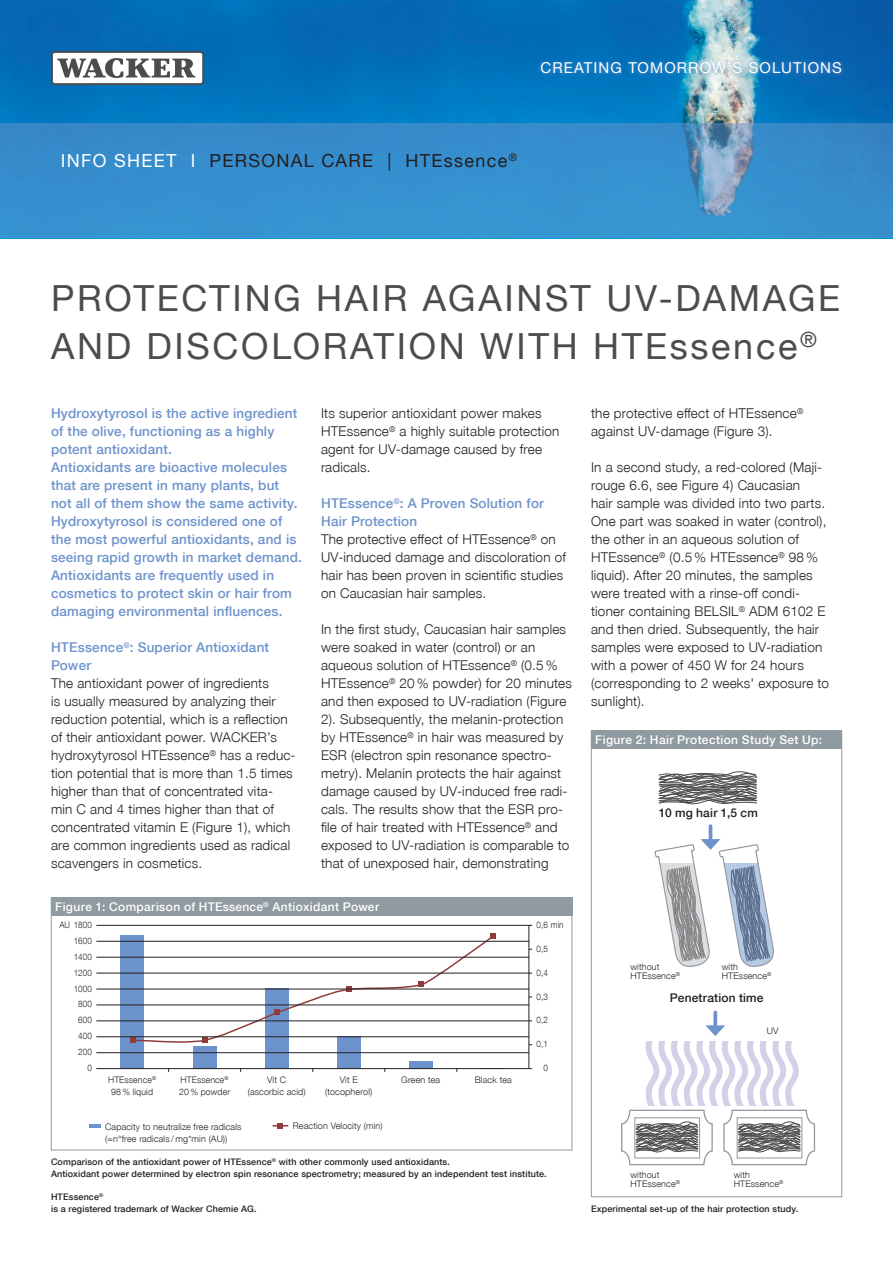
<style>
.page{position:relative;width:893px;height:1263px;background:#fff}
.page>*{position:absolute;margin:0;border:0;box-sizing:border-box;transform-origin:0 0}
.t1{font:36px/48px "Neue Helveticafor WACKER 55";letter-spacing:.075em;color:#4b4c4d}
.t2{font:18px "Neue Helveticafor WACKER 55";letter-spacing:.075em;color:#231f20}
.t3{font:15px "Neue Helveticafor WACKER 55";letter-spacing:.075em;color:#fff}
.t4{font:13.5px/18px "Neue Helveticafor WACKER 45";letter-spacing:.015em;color:#231f20}
.t5{font:13.5px/18px "Neue Helveticafor WACKER 65";letter-spacing:.015em;color:#6d93cc}
.t6{font:12px "Neue Helveticafor WACKER 65";letter-spacing:.03em;color:#fff}
.t7{font:12px "Neue Helveticafor WACKER 65";letter-spacing:.015em;color:#231f20}
.t8{font:9px/12px "Neue Helveticafor WACKER 65";letter-spacing:.015em;color:#231f20}
.t9{font:9px/12px "Neue Helveticafor WACKER 45";letter-spacing:.015em;color:#231f20}
.t10{font:9px/15.9px "Neue Helveticafor WACKER 45";letter-spacing:.015em;color:#231f20;text-align:right;scale:.9 1}
.s1{color:#fff}
</style>
<div class="page">
<img style="left:0;top:0;width:343px;height:123px">
<img style="left:343px;top:0;width:550px;height:123px">
<div style="left:0;top:123px;width:893px;height:115px;background:#3690ce"></div>
<div style="left:537px;top:58px;width:309px;height:20px;background:#6d93cc;opacity:.75"></div>
<svg style="left:51px;top:51px;width:153px;height:34px"></svg>
<div style="left:53px;top:53px;width:149px;height:30px;background:#fff;border-radius:2px"></div>
<svg style="left:57px;top:58px;width:138px;height:20px"></svg>
<div style="left:591px;top:731px;width:251px;height:18px;background:#909aa1"></div>
<svg style="left:658px;top:771px;width:99px;height:34px"></svg>
<hr style="left:709px;top:826px;width:3px;height:16px;background:#6d93cc">
<svg style="left:713px;top:1012px;width:4px;height:13px"></svg>
<svg style="left:655px;top:839px;width:119px;height:128px"></svg>
<svg style="left:621px;top:1025px;width:195px;height:141px"></svg>
<div style="left:51px;top:897px;width:521px;height:18px;background:#909aa1"></div>
<svg style="left:273px;top:1123px;width:15px;height:5px"></svg>
<div style="left:120px;top:935px;width:24px;height:133px;background:#6d93cc"></div>
<div style="left:193px;top:1046px;width:24px;height:22px;background:#6d93cc"></div>
<hr style="left:90px;top:1124px;width:11px;height:4px;background:#6d93cc">
<div style="left:265px;top:988px;width:24px;height:80px;background:#6d93cc"></div>
<div style="left:337px;top:1036px;width:24px;height:32px;background:#6d93cc"></div>
<div style="left:409px;top:1061px;width:24px;height:7px;background:#6d93cc"></div>
<svg style="left:130px;top:933px;width:366px;height:110px"></svg>
<hr style="left:96px;top:1068px;width:433px;height:1px;background:#231f20">
<hr style="left:96px;top:925px;width:433px;height:1px;background:#231f20">
<hr style="left:96px;top:941px;width:433px;height:1px;background:#231f20">
<hr style="left:96px;top:973px;width:433px;height:1px;background:#231f20">
<hr style="left:96px;top:957px;width:433px;height:1px;background:#231f20">
<hr style="left:96px;top:1005px;width:433px;height:1px;background:#231f20">
<hr style="left:96px;top:1036px;width:433px;height:1px;background:#231f20">
<hr style="left:96px;top:989px;width:433px;height:1px;background:#231f20">
<hr style="left:96px;top:1020px;width:433px;height:1px;background:#231f20">
<hr style="left:96px;top:1052px;width:433px;height:1px;background:#231f20">
<hr style="left:529px;top:925px;width:1px;height:144px;background:#231f20">
<div style="left:51px;top:897px;width:521px;height:253px;border:1px solid #909aa1"></div>
<div style="left:591px;top:731px;width:251px;height:466px;border:1px solid #909aa1"></div>
<p class="t3" style="left:540px;top:59px;width:303px">CREATING TOMORROW’S SOLUTIONS</p>
<h2 class="t2" style="left:61px;top:149px;width:458px"><span class="s1">INFO SHEET I</span> PERSONAL CARE | HTEssence<sup>®</sup></h2>
<h1 class="t1" style="left:51px;top:274px;width:791px">PROTECTING HAIR AGAINST UV-DAMAGE<br>AND DISCOLORATION WITH HTEssence<sup>®</sup></h1>
<p class="t5" style="left:51px;top:404px;width:252px">Hydroxytyrosol is the active ingredient of the olive, functioning as a highly potent antioxidant.<br>Antioxidants are bioactive molecules that are present in many plants, but not all of them show the same activity.<br>Hydroxytyrosol is considered one of the most powerful antioxidants, and is seeing rapid growth in market demand.<br>Antioxidants are frequently used in cosmetics to protect skin or hair from damaging environmental influences.</p>
<p class="t5" style="left:51px;top:638px;width:220px">HTEssence<sup>®</sup>: Superior Antioxidant<br>Power</p>
<p class="t4" style="left:51px;top:674px;width:246px">The antioxidant power of ingredients<br>is usually measured by analyzing their reduction potential, which is a reflection of their antioxidant power. WACKER’s hydroxytyrosol HTEssence<sup>®</sup> has a reduc&shy;tion potential that is more than 1.5 times higher than that of concentrated vita&shy;min C and 4 times higher than that of concentrated vitamin E (Figure 1), which are common ingredients used as radical scavengers in cosmetics.</p>
<p class="t4" style="left:321px;top:404px;width:240px">Its superior antioxidant power makes<br>HTEssence<sup>®</sup> a highly suitable protection agent for UV-damage caused by free radicals.</p>
<p class="t5" style="left:321px;top:494px;width:224px">HTEssence<sup>®</sup>: A Proven Solution for<br>Hair Protection</p>
<p class="t4" style="left:321px;top:530px;width:246px">The protective effect of HTEssence<sup>®</sup> on UV-induced damage and discoloration of hair has been proven in scientific studies on Caucasian hair samples.</p>
<p class="t4" style="left:321px;top:620px;width:252px">In the first study, Caucasian hair samples were soaked in water (control) or an aqueous solution of HTEssence<sup>®</sup> (0.5 % HTEssence<sup>®</sup> 20 % powder) for 20 minutes and then exposed to UV-radiation (Figure 2). Subsequently, the melanin-protection by HTEssence<sup>®</sup> in hair was measured by ESR (electron spin resonance spectro&shy;metry). Melanin protects the hair against damage caused by UV-induced free radi&shy;cals. The results show that the ESR pro&shy;file of hair treated with HTEssence<sup>®</sup> and exposed to UV-radiation is comparable to that of unexposed hair, demonstrating</p>
<p class="t6" style="left:55px;top:899px;width:325px">Figure 1: Comparison of HTEssence<sup>®</sup> Antioxidant Power</p>
<p class="t10" style="left:60px;top:917px;width:38px">AU 1800<br>1600<br>1400<br>1200<br>1000<br>800<br>600<br>400<br>200<br>0</p>
<p class="t9" style="left:108px;top:1074px;width:50px;text-align:center">HTEssence<sup>®<br></sup>98 % liquid</p>
<p class="t9" style="left:179px;top:1074px;width:52px">HTEssence<sup>®<br></sup>20 % powder</p>
<p class="t9" style="left:248px;top:1074px;width:59px;text-align:center">Vit C<br>(ascorbic acid)</p>
<p class="t9" style="left:325px;top:1074px;width:49px;text-align:center">Vit E (tocopherol)</p>
<p class="t9" style="left:401px;top:1074px;width:41px">Green tea</p>
<p class="t9" style="left:475px;top:1074px;width:38px">Black tea</p>
<p class="t9" style="left:105px;top:1120px;width:138px">Capacity to neutralize free radicals (=n°free radicals / mg*min (AU))</p>
<p class="t9" style="left:293px;top:1120px;width:91px">Reaction Velocity (min)</p>
<p class="t10" style="left:536px;top:917px;width:32px">0,6 min</p>
<p class="t10" style="left:536px;top:940px;width:14px">0,5</p>
<p class="t10" style="left:536px;top:964px;width:14px">0,4</p>
<p class="t10" style="left:536px;top:988px;width:14px">0,3</p>
<p class="t10" style="left:536px;top:1012px;width:14px">0,2</p>
<p class="t10" style="left:536px;top:1036px;width:14px">0,1</p>
<p class="t10" style="left:543px;top:1060px;width:7px">0</p>
<p class="t8" style="left:51px;top:1156px;width:497px">Comparison of the antioxidant power of HTEssence<sup>®</sup> with other commonly used antioxidants.<br>Antioxidant power determined by electron spin resonance spectrometry; measured by an independent test institute.</p>
<p class="t8" style="left:51px;top:1191px;width:207px">HTEssence<sup>®<br></sup>is a registered trademark of Wacker Chemie AG.</p>
<p class="t4" style="left:591px;top:404px;width:214px">the protective effect of HTEssence<sup>® </sup>against UV-damage (Figure 3).</p>
<p class="t4" style="left:591px;top:458px;width:239px">In a second study, a red-colored (Maji&shy;rouge 6.6, see Figure 4) Caucasian<br>hair sample was divided into two parts.<br>One part was soaked in water (control), the other in an aqueous solution of HTEssence<sup>®</sup> (0.5 % HTEssence<sup>®</sup> 98 % liquid). After 20 minutes, the samples were treated with a rinse-off condi&shy;tioner containing BELSIL<sup>®</sup> ADM 6102 E and then dried. Subsequently, the hair samples were exposed to UV-radiation with a power of 450 W for 24 hours (corresponding to 2 weeks' exposure to sunlight).</p>
<p class="t6" style="left:595px;top:733px;width:228px">Figure 2: Hair Protection Study Set Up:</p>
<p class="t7" style="left:659px;top:806px;width:101px">10 mg hair 1,5 cm</p>
<p class="t9" style="left:630px;top:962px;width:51px;line-height:9px">without<br>HTEssence<sup>®</sup></p>
<p class="t9" style="left:722px;top:962px;width:51px;line-height:9px">with<br>HTEssence<sup>®</sup></p>
<p class="t7" style="left:670px;top:991px;width:95px">Penetration time</p>
<p class="t9" style="left:767px;top:1025px;width:13px">UV</p>
<p class="t9" style="left:630px;top:1170px;width:51px;line-height:9px">without<br>HTEssence<sup>®</sup></p>
<p class="t9" style="left:734px;top:1170px;width:51px;line-height:9px">with<br>HTEssence<sup>®</sup></p>
<p class="t8" style="left:591px;top:1203px;width:209px">Experimental set-up of the hair protection study.</p>
</div>
